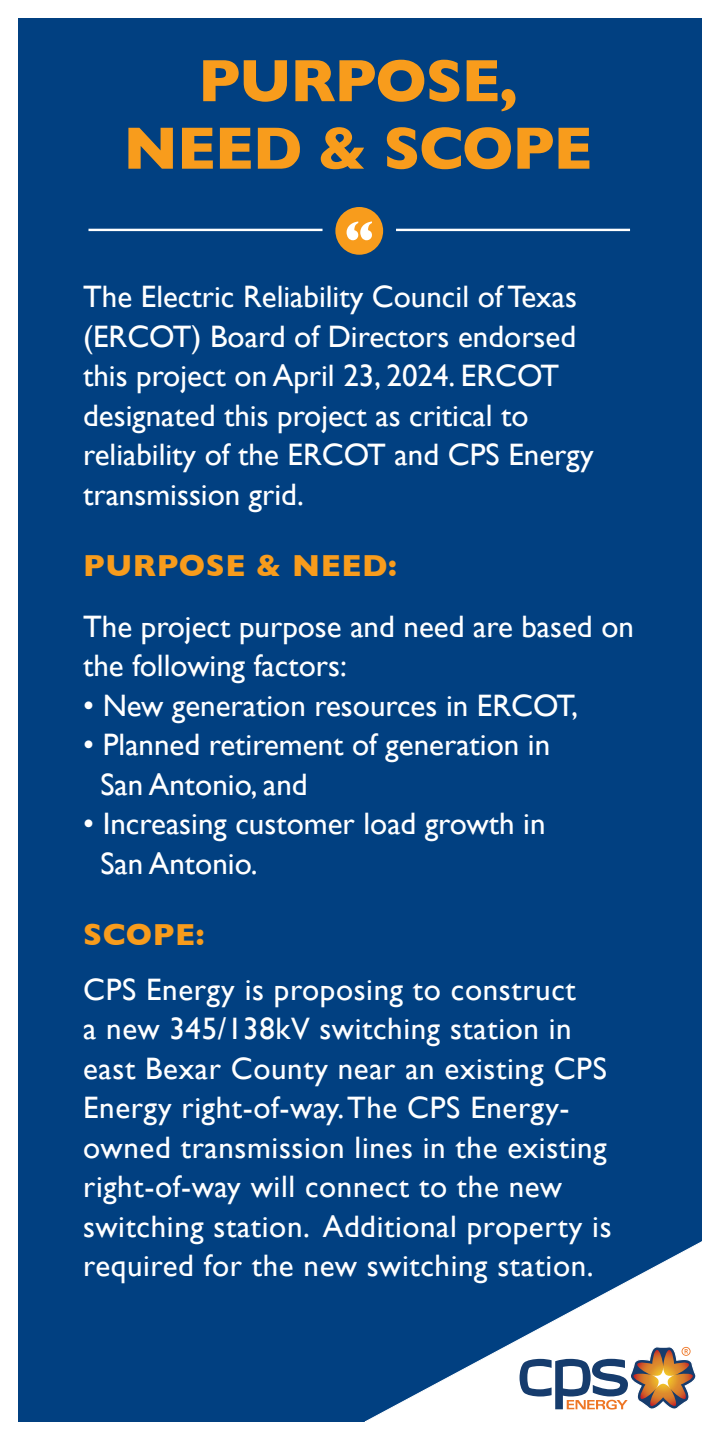
<style>
.page{position:relative;width:720px;height:1440px;background:#fff}
.page>*{position:absolute;margin:0;border:0;box-sizing:border-box;transform-origin:0 0}
.t1{font:700 60.5px "Gill Sans";letter-spacing:-.02em;color:#f89c1c}
.t2{font:31px/39.5px "Gill Sans";color:#fff}
.t3{font:31px/39.5px "Gill Sans";letter-spacing:.02em;color:#fff}
.t4{font:700 31px "Gill Sans";letter-spacing:.02em;color:#f89c1c}
</style>
<div class="page">
<div style="left:18px;top:18px;width:684px;height:1404px;background:#014081"></div>
<div style="left:335px;top:207px;width:48px;height:48px;background:#f89c1c;border-radius:50%"></div>
<svg style="left:347px;top:221px;width:25px;height:19px"></svg>
<hr style="left:89px;top:229px;width:234px;height:2px;background:#fff">
<hr style="left:396px;top:229px;width:234px;height:2px;background:#fff">
<svg style="left:365px;top:1241px;width:337px;height:181px"></svg>
<svg style="left:520px;top:1346px;width:176px;height:64px;background:#b9b2b0"></svg>
<p class="t1" style="left:198px;top:33px;width:321px">PURPOSE,</p>
<p class="t1" style="left:123px;top:100px;width:471px">NEED &amp; SCOPE</p>
<p class="t2" style="left:83px;top:277px;width:512px">The Electric Reliability Council of Texas (ERCOT) Board of Directors endorsed this project on April 23, 2024. ERCOT designated this project as critical to reliability of the ERCOT and CPS Energy transmission grid.</p>
<p class="t4" style="left:83px;top:541px;width:315px">PURPOSE &amp; NEED:</p>
<p class="t2" style="left:83px;top:606px;width:552px">The project purpose and need are based on the following factors:</p>
<p class="t2" style="left:83px;top:685px;width:497px">• New generation resources in ERCOT,</p>
<p class="t2" style="left:83px;top:725px;width:469px">• Planned retirement of generation in</p>
<p class="t2" style="left:100px;top:764px;width:209px">San Antonio, and</p>
<p class="t2" style="left:83px;top:804px;width:464px">• Increasing customer load growth in</p>
<p class="t2" style="left:100px;top:843px;width:159px">San Antonio.</p>
<p class="t4" style="left:83px;top:910px;width:123px">SCOPE:</p>
<p class="t3" style="left:83px;top:969px;width:530px">CPS Energy is proposing to construct<br>a new 345/138kV switching station in east Bexar County near an existing CPS Energy right-of-way. The CPS Energy&shy;owned transmission lines in the existing right-of-way will connect to the new switching station. Additional property is required for the new switching station.</p>
</div>
